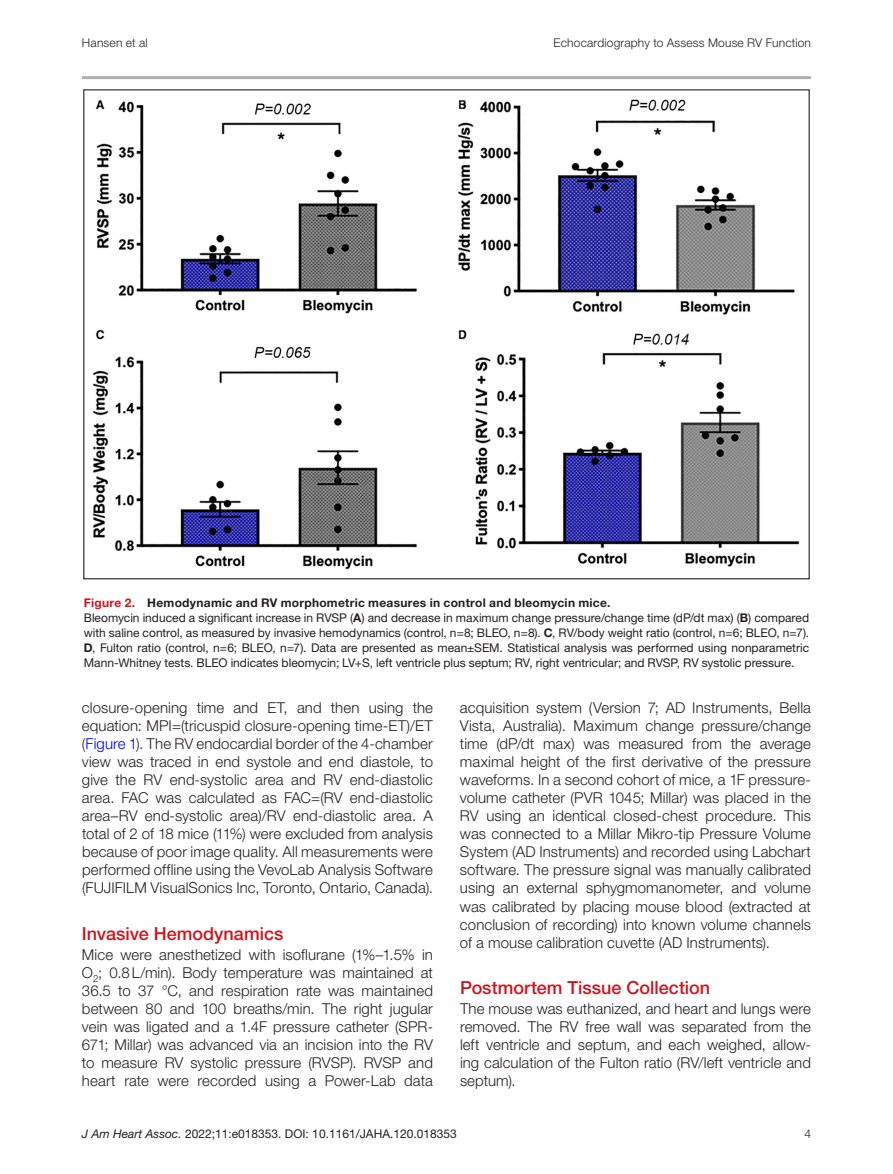
<style>
.page{position:relative;width:893px;height:1174px;background:#fff}
.page>*{position:absolute;margin:0;border:0;box-sizing:border-box;transform-origin:0 0}
.t1{font:500 18px "Helvetica Neue LT Std";color:#cd151d}
.t2{font:300 15px/18px "Helvetica Neue LT Std";letter-spacing:.005em;color:#231f20;text-align:justify}
.t3{font:12px/15px "Helvetica Neue LT Std";color:#231f20}
.t4{font:300 12px "Helvetica Neue LT Std";letter-spacing:.015em;color:#231f20}
.s1{font-weight:700;color:#cd151d}
.s2{font-weight:700}
.s3{color:#00f}
.s4{font-style:italic}
</style>
<div class="page">
<img style="left:92px;top:99px;width:708px;height:471px">
<hr style="left:82px;top:76px;width:729px;height:3px;background:#aeafb3">
<p class="t4" style="left:82px;top:35px;width:67px">Hansen et al</p>
<p class="t4" style="left:554px;top:35px;width:259px">Echocardiography to Assess Mouse RV Function</p>
<p class="t3" style="left:84px;top:595px;width:727px"><span class="s1">Figure 2.</span> <span class="s2">Hemodynamic and RV morphometric measures in control and bleomycin mice.<br></span>Bleomycin induced a significant increase in RVSP (<span class="s2">A</span>) and decrease in maximum change pressure/change time (dP/dt max) (<span class="s2">B</span>) compared with saline control, as measured by invasive hemodynamics (control, n=8; BLEO, n=8). <span class="s2">C</span>, RV/body weight ratio (control, n=6; BLEO, n=7).<br><span class="s2">D</span>, Fulton ratio (control, n=6; BLEO, n=7). Data are presented as mean±SEM. Statistical analysis was performed using nonparametric Mann-Whitney tests. BLEO indicates bleomycin; LV+S, left ventricle plus septum; RV, right ventricular; and RVSP, RV systolic pressure.</p>
<p class="t2" style="left:82px;top:699px;width:353px">closure-opening time and ET, and then using the equation: MPI=(tricuspid closure-opening time-ET)/ET (<span class="s3">Figure 1</span>). The RV endocardial border of the 4-chamber view was traced in end systole and end diastole, to give the RV end-systolic area and RV end-diastolic area. FAC was calculated as FAC=(RV end-diastolic area–RV end-systolic area)/RV end-diastolic area. A total of 2 of 18 mice (11%) were excluded from analysis because of poor image quality. All measurements were performed offline using the VevoLab Analysis Software (FUJIFILM VisualSonics Inc, Toronto, Ontario, Canada).</p>
<p class="t1" style="left:82px;top:923px;width:203px">Invasive Hemodynamics</p>
<p class="t2" style="left:82px;top:945px;width:353px">Mice were anesthetized with isoflurane (1%–1.5% in O<sub>2</sub>; 0.8L/min). Body temperature was maintained at 36.5 to 37 °C, and respiration rate was maintained between 80 and 100 breaths/min. The right jugular vein was ligated and a 1.4F pressure catheter (SPR-671; Millar) was advanced via an incision into the RV to measure RV systolic pressure (RVSP). RVSP and heart rate were recorded using a Power-Lab data</p>
<p class="t2" style="left:460px;top:699px;width:353px">acquisition system (Version 7; AD Instruments, Bella Vista, Australia). Maximum change pressure/change time (dP/dt max) was measured from the average maximal height of the first derivative of the pressure waveforms. In a second cohort of mice, a 1F pressure&shy;volume catheter (PVR 1045; Millar) was placed in the RV using an identical closed-chest procedure. This was connected to a Millar Mikro-tip Pressure Volume System (AD Instruments) and recorded using Labchart software. The pressure signal was manually calibrated using an external sphygmomanometer, and volume was calibrated by placing mouse blood (extracted at conclusion of recording) into known volume channels of a mouse calibration cuvette (AD Instruments).</p>
<p class="t1" style="left:460px;top:977px;width:252px">Postmortem Tissue Collection</p>
<p class="t2" style="left:460px;top:999px;width:353px">The mouse was euthanized, and heart and lungs were removed. The RV free wall was separated from the left ventricle and septum, and each weighed, allow&shy;ing calculation of the Fulton ratio (RV/left ventricle and septum).</p>
<p class="t3" style="left:82px;top:1126px;width:376px"><span class="s4">J Am Heart Assoc.</span> 2022;11:e018353. DOI: 10.1161/JAHA.120.018353</p>
<p class="t4" style="left:804px;top:1126px;width:8px">4</p>
</div>
